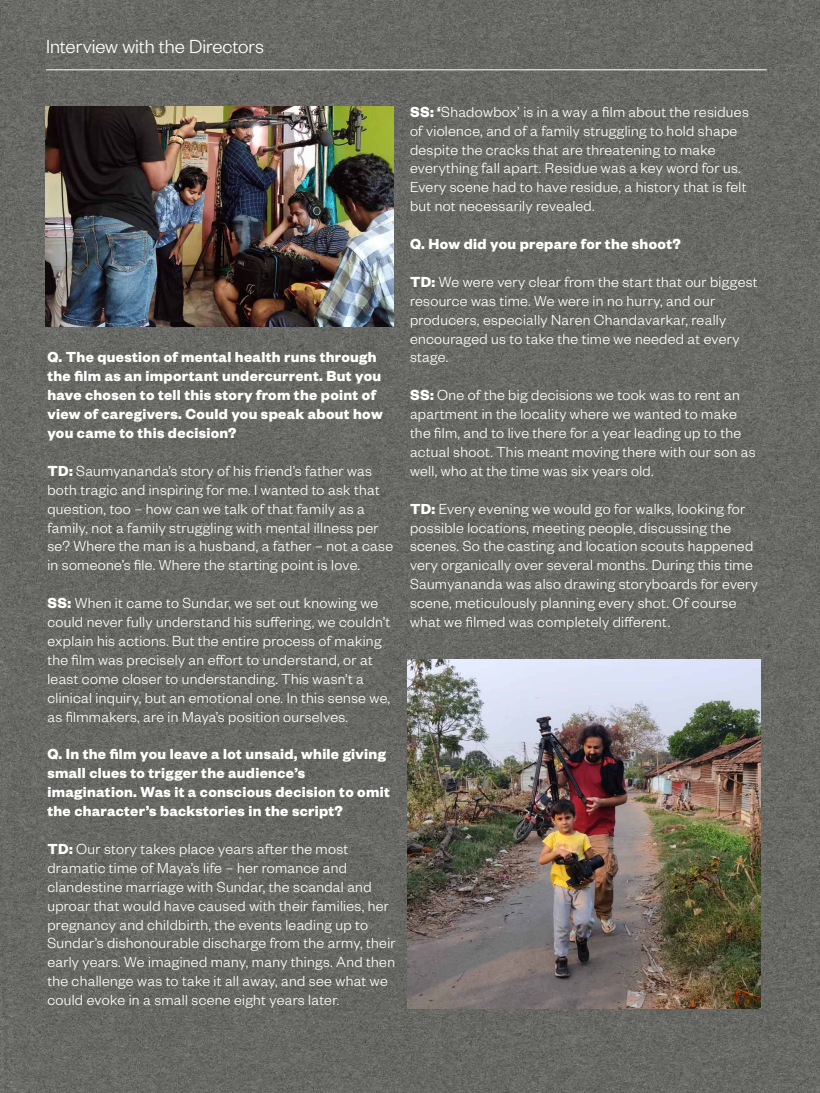
<style>
.page{position:relative;width:820px;height:1093px;background:#fff}
.page>*{position:absolute;margin:0;border:0;box-sizing:border-box;transform-origin:0 0}
.t1{font:300 20.8px "Founders Grotesk";letter-spacing:-.005em;color:#fff}
.t2{font:300 16px/18.9px "Founders Grotesk";letter-spacing:.02em;color:#fff}
.t3{font:700 16px/18.9px "Founders Grotesk";letter-spacing:.02em;color:#fff}
.s1{font-weight:700}
</style>
<div class="page">
<img style="left:0;top:0;width:819px;height:1093px">
<hr style="left:46px;top:70px;width:720px;height:1px;background:#fff">
<img style="left:46px;top:106px;width:347px;height:221px">
<img style="left:407px;top:659px;width:352px;height:349px">
<h1 class="t1" style="left:46px;top:34px;width:219px">Interview with the Directors</h1>
<p class="t3" style="left:47px;top:347px;width:336px">Q. The question of mental health runs through the film as an important undercurrent. But you have chosen to tell this story from the point of view of caregivers. Could you speak about how you came to this decision?</p>
<p class="t2" style="left:47px;top:460px;width:347px"><span class="s1">TD:</span> Saumyananda’s story of his friend’s father was both tragic and inspiring for me. I wanted to ask that question, too – how can we talk of that family as a family, not a family struggling with mental illness per se? Where the man is a husband, a father – not a case in someone’s file. Where the starting point is love.</p>
<p class="t2" style="left:47px;top:593px;width:344px"><span class="s1">SS:</span> When it came to Sundar, we set out knowing we could never fully understand his suffering, we couldn’t explain his actions. But the entire process of making the film was precisely an effort to understand, or at least come closer to understanding. This wasn’t a clinical inquiry, but an emotional one. In this sense we, as filmmakers, are in Maya’s position ourselves.</p>
<p class="t3" style="left:47px;top:744px;width:344px">Q. In the film you leave a lot unsaid, while giving small clues to trigger the audience’s imagination. Was it a conscious decision to omit the character’s backstories in the script?</p>
<p class="t2" style="left:47px;top:838px;width:349px"><span class="s1">TD:</span> Our story takes place years after the most dramatic time of Maya’s life – her romance and clandestine marriage with Sundar, the scandal and uproar that would have caused with their families, her pregnancy and childbirth, the events leading up to Sundar’s dishonourable discharge from the army, their early years. We imagined many, many things. And then the challenge was to take it all away, and see what we could evoke in a small scene eight years later.</p>
<p class="t2" style="left:410px;top:101px;width:340px"><span class="s1">SS: ‘</span>Shadowbox’ is in a way a film about the residues of violence, and of a family struggling to hold shape despite the cracks that are threatening to make everything fall apart. Residue was a key word for us.<br>Every scene had to have residue, a history that is felt but not necessarily revealed.</p>
<p class="t3" style="left:410px;top:234px;width:272px">Q. How did you prepare for the shoot?</p>
<p class="t2" style="left:410px;top:271px;width:349px"><span class="s1">TD:</span> We were very clear from the start that our biggest resource was time. We were in no hurry, and our producers, especially Naren Chandavarkar, really encouraged us to take the time we needed at every stage.</p>
<p class="t2" style="left:410px;top:385px;width:347px"><span class="s1">SS:</span> One of the big decisions we took was to rent an apartment in the locality where we wanted to make the film, and to live there for a year leading up to the actual shoot. This meant moving there with our son as well, who at the time was six years old.</p>
<p class="t2" style="left:410px;top:498px;width:349px"><span class="s1">TD:</span> Every evening we would go for walks, looking for possible locations, meeting people, discussing the scenes. So the casting and location scouts happened very organically over several months. During this time Saumyananda was also drawing storyboards for every scene, meticulously planning every shot. Of course what we filmed was completely different.</p>
</div>
